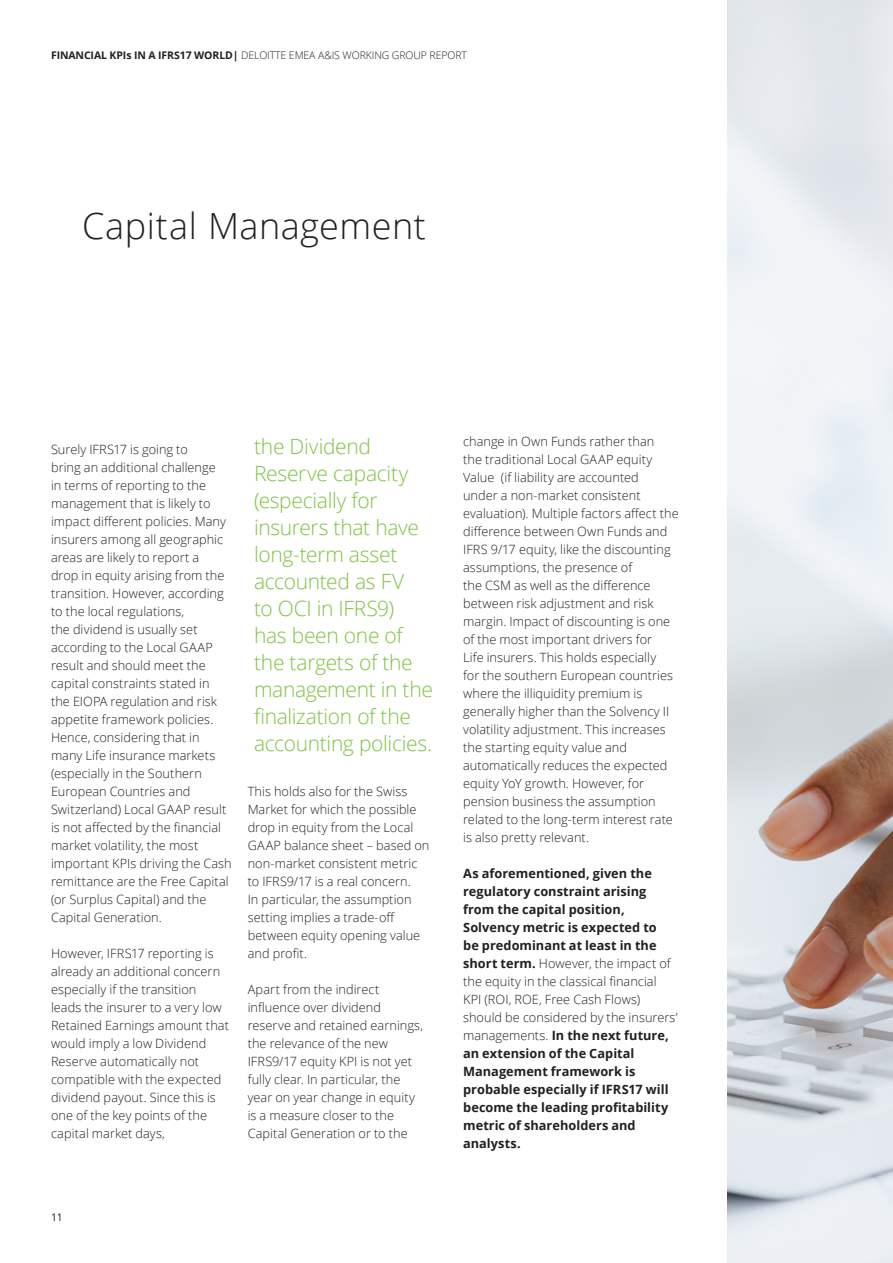
<style>
.page{position:relative;width:893px;height:1263px;background:#fff}
.page>*{position:absolute;margin:0;border:0;box-sizing:border-box;transform-origin:0 0}
.Story_heading_light{font:300 36px "Open Sans";letter-spacing:.015em;color:#231f20}
.Quote_pullout_small{font:300 21px/27px "Open Sans";letter-spacing:-.015em;color:#7fc241}
.Body_copy__8_5_12pt{font:300 12.75px/18px "Open Sans";letter-spacing:.005em;color:#231f20}
.Body_copy__8_5_12pt-2{font:700 12.75px/18px "Open Sans";letter-spacing:.005em;color:#231f20}
.t1{font:300 10.5px "Open Sans";letter-spacing:-.01em;color:#231f20}
.t2{font:10.5px "Open Sans";color:#231f20}
.s1{font-weight:700}
.s2{font-weight:300}
</style>
<div class="page">
<img style="left:728px;top:1px;width:165px;height:1262px">
<p class="t1" style="left:51px;top:48px;width:417px"><span class="s1">FINANCIAL KPIs IN A IFRS17 WORLD|</span> DELOITTE EMEA A&amp;IS WORKING GROUP REPORT</p>
<p class="Story_heading_light" style="left:82px;top:201px;width:345px">Capital Management</p>
<p class="Body_copy__8_5_12pt" style="left:51px;top:440px;width:182px">Surely IFRS17 is going to<br>bring an additional challenge<br>in terms of reporting to the management that is likely to impact different policies. Many insurers among all geographic areas are likely to report a<br>drop in equity arising from the transition. However, according to the local regulations,<br>the dividend is usually set according to the Local GAAP result and should meet the capital constraints stated in the EIOPA regulation and risk appetite framework policies.<br>Hence, considering that in many Life insurance markets (especially in the Southern<br>European Countries and<br>Switzerland) Local GAAP result is not affected by the financial market volatility, the most important KPIs driving the Cash remittance are the Free Capital (or Surplus Capital) and the<br>Capital Generation.</p>
<p class="Body_copy__8_5_12pt" style="left:51px;top:944px;width:179px">However, IFRS17 reporting is already an additional concern especially if the transition leads the insurer to a very low<br>Retained Earnings amount that would imply a low Dividend<br>Reserve automatically not compatible with the expected dividend payout. Since this is one of the key points of the capital market days,</p>
<p class="Quote_pullout_small" style="left:254px;top:432px;width:181px">the Dividend<br>Reserve capacity (especially for insurers that have long-term asset accounted as FV<br>to OCI in IFRS9)<br>has been one of the targets of the management in the finalization of the accounting policies.</p>
<p class="Body_copy__8_5_12pt" style="left:463px;top:432px;width:217px">change in Own Funds rather than<br>the traditional Local GAAP equity Value (if liability are accounted<br>under a non-market consistent evaluation). Multiple factors affect the difference between Own Funds and IFRS 9/17 equity, like the discounting assumptions, the presence of<br>the CSM as well as the difference between risk adjustment and risk margin. Impact of discounting is one of the most important drivers for<br>Life insurers. This holds especially<br>for the southern European countries where the illiquidity premium is generally higher than the Solvency II volatility adjustment. This increases the starting equity value and automatically reduces the expected equity YoY growth. However, for pension business the assumption related to the long-term interest rate is also pretty relevant.</p>
<p class="Body_copy__8_5_12pt-2" style="left:463px;top:864px;width:216px">As aforementioned, given the regulatory constraint arising from the capital position,<br>Solvency metric is expected to<br>be predominant at least in the short term. <span class="s2">However, the impact of the equity in the classical financial<br>KPI (ROI, ROE, Free Cash Flows) should be considered by the insurers’ managements.</span> In the next future, an extension of the Capital<br>Management framework is probable especially if IFRS17 will become the leading profitability metric of shareholders and analysts.</p>
<p class="Body_copy__8_5_12pt" style="left:248px;top:782px;width:183px">This holds also for the Swiss<br>Market for which the possible drop in equity from the Local<br>GAAP balance sheet – based on non-market consistent metric to IFRS9/17 is a real concern.<br>In particular, the assumption setting implies a trade-off between equity opening value and profit.</p>
<p class="Body_copy__8_5_12pt" style="left:248px;top:980px;width:177px">Apart from the indirect influence over dividend reserve and retained earnings, the relevance of the new<br>IFRS9/17 equity KPI is not yet fully clear. In particular, the year on year change in equity is a measure closer to the<br>Capital Generation or to the</p>
<p class="t2" style="left:51px;top:1210px;width:13px">11</p>
</div>
